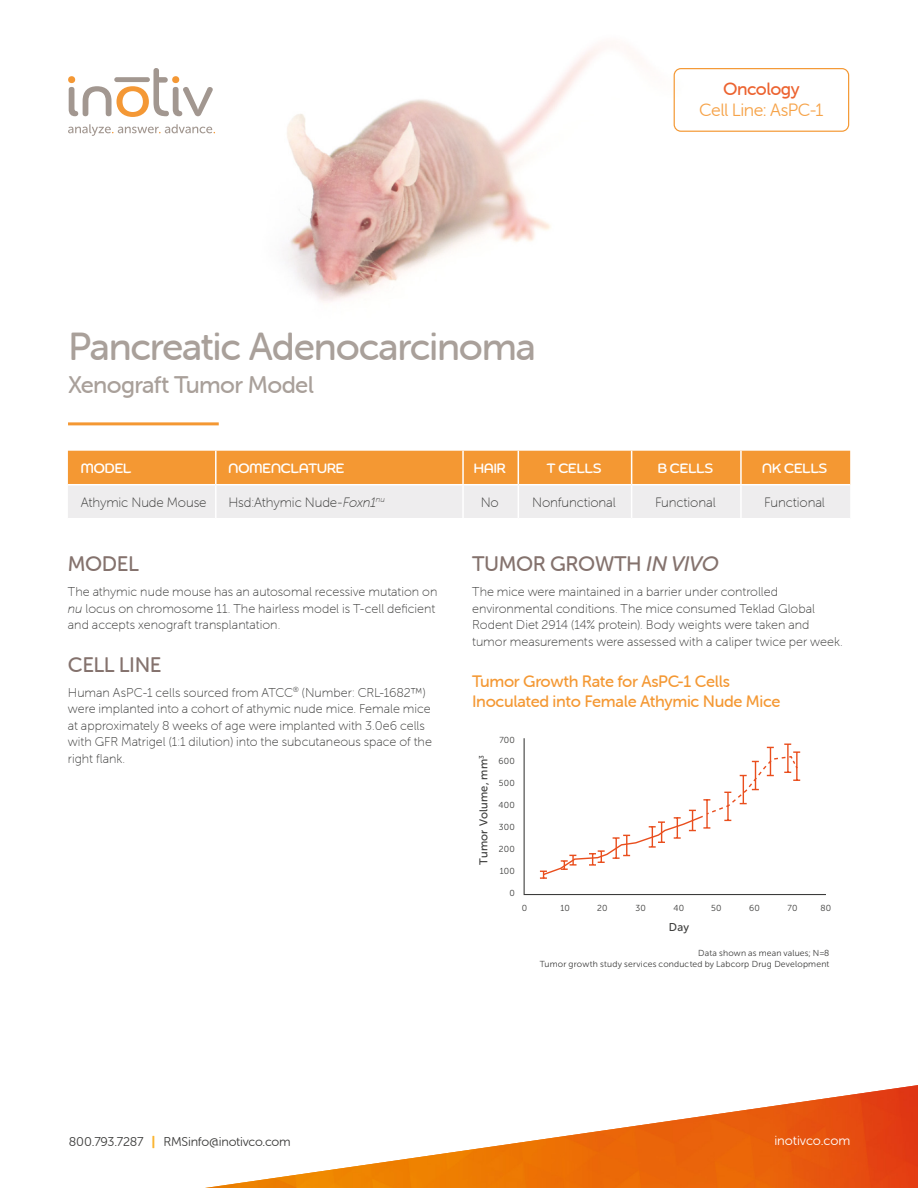
<style>
.page{position:relative;width:918px;height:1188px;background:#fff}
.page>*{position:absolute;margin:0;border:0;box-sizing:border-box;transform-origin:0 0}
.t1{font:39px "Museo Sans Rounded 500";letter-spacing:-.03em;color:#a9a09a}
.t2{font:24px "Museo Sans Rounded 500";letter-spacing:-.03em;color:#a9a09a}
.t3{font:21px "Museo Sans Rounded 500";letter-spacing:-.02em;color:#84726d}
.t4{font:17.7px "Museo Sans Rounded 300";letter-spacing:-.03em;color:#f6a349}
.t5{font:17.7px "Museo Sans Rounded 500";letter-spacing:-.025em;color:#ec6330}
.t6{font:16.5px/19.5px "Museo Sans Rounded 500";letter-spacing:-.02em;color:#f49833}
.t7{font:13.5px "Museo Sans Rounded 100";letter-spacing:-.01em;color:#3c3c3b}
.t8{font:500 13.5px "Chennai";color:#fff}
.t9{font:13.2px "Museo Sans Rounded 300";color:#fff}
.t10{font:12.75px/16.5px "Museo Sans Rounded 100";color:#3c3c3b}
.t11{font:12.75px "Museo Sans Rounded 300";letter-spacing:-.015em;color:#3c3c3b}
.t12{font:11.25px "Museo Sans Rounded 500";letter-spacing:.015em;color:#3c3c3b}
.t13{font:8.7px "Museo Sans Rounded 300";letter-spacing:.02em;color:#3c3c3b}
.s1{font-style:italic}
.s2{font-family:"Museo Sans Rounded 900";color:#fab42f}
</style>
<div class="page">
<img style="left:205px;top:1085px;width:713px;height:103px">
<img style="left:287px;top:46px;width:391px;height:256px">
<hr style="left:68px;top:422px;width:151px;height:3px;background:#f49833">
<svg style="left:68px;top:451px;width:782px;height:67px;background:#f1c290"></svg>
<hr style="left:215px;top:485px;width:2px;height:33px;background:#fff">
<hr style="left:68px;top:484px;width:148px;height:1px;background:#fff">
<hr style="left:216px;top:484px;width:247px;height:1px;background:#fff">
<hr style="left:463px;top:484px;width:55px;height:1px;background:#fff">
<hr style="left:518px;top:484px;width:114px;height:1px;background:#fff">
<hr style="left:632px;top:484px;width:109px;height:1px;background:#fff">
<hr style="left:741px;top:484px;width:109px;height:1px;background:#fff">
<hr style="left:215px;top:451px;width:2px;height:33px;background:#fff">
<hr style="left:462px;top:451px;width:2px;height:33px;background:#fff">
<hr style="left:462px;top:485px;width:2px;height:33px;background:#fff">
<hr style="left:518px;top:451px;width:1px;height:33px;background:#fff">
<hr style="left:631px;top:451px;width:1px;height:33px;background:#fff">
<hr style="left:740px;top:451px;width:2px;height:33px;background:#fff">
<hr style="left:518px;top:485px;width:1px;height:33px;background:#fff">
<hr style="left:631px;top:485px;width:1px;height:33px;background:#fff">
<hr style="left:740px;top:485px;width:2px;height:33px;background:#fff">
<svg style="left:523px;top:738px;width:303px;height:158px"></svg>
<svg style="left:539px;top:743px;width:263px;height:137px"></svg>
<div style="left:674px;top:68px;width:175px;height:64px;border:1px solid #f49833;border-radius:7px"></div>
<svg style="left:68px;top:68px;width:147px;height:68px"></svg>
<h1 class="t1" style="left:68px;top:325px;width:470px">Pancreatic Adenocarcinoma</h1>
<h2 class="t2" style="left:68px;top:371px;width:247px">Xenograft Tumor Model</h2>
<h3 class="t5" style="left:723px;top:79px;width:78px">Oncology</h3>
<h3 class="t4" style="left:699px;top:100px;width:126px">Cell Line: AsPC-1</h3>
<p class="t8" style="left:81px;top:459px;width:52px">MODEL</p>
<p class="t8" style="left:229px;top:459px;width:117px">NOMENCLATURE</p>
<p class="t8" style="left:474px;top:459px;width:33px">HAIR</p>
<p class="t8" style="left:547px;top:459px;width:56px">T CELLS</p>
<p class="t8" style="left:658px;top:459px;width:57px">B CELLS</p>
<p class="t8" style="left:762px;top:459px;width:67px">NK CELLS</p>
<p class="t7" style="left:81px;top:495px;width:127px">Athymic Nude Mouse</p>
<p class="t7" style="left:229px;top:495px;width:158px">Hsd:Athymic Nude-<span class="s1">Foxn1</span><sup>nu</sup></p>
<p class="t7" style="left:481px;top:495px;width:20px">No</p>
<p class="t7" style="left:532px;top:495px;width:85px">Nonfunctional</p>
<p class="t7" style="left:655px;top:495px;width:62px">Functional</p>
<p class="t7" style="left:764px;top:495px;width:62px">Functional</p>
<h3 class="t3" style="left:68px;top:553px;width:72px">MODEL</h3>
<p class="t10" style="left:68px;top:584px;width:371px">The athymic nude mouse has an autosomal recessive mutation on <span class="s1">nu</span> locus on chromosome 11. The hairless model is T-cell deficient and accepts xenograft transplantation.</p>
<h3 class="t3" style="left:68px;top:653px;width:95px">CELL LINE</h3>
<p class="t10" style="left:68px;top:684px;width:366px">Human AsPC-1 cells sourced from ATCC<sup>®</sup> (Number: CRL-1682™) were implanted into a cohort of athymic nude mice. Female mice at approximately 8 weeks of age were implanted with 3.0e6 cells with GFR Matrigel (1:1 dilution) into the subcutaneous space of the right flank.</p>
<h3 class="t3" style="left:472px;top:553px;width:248px">TUMOR GROWTH <span class="s1">IN VIVO</span></h3>
<p class="t10" style="left:472px;top:584px;width:372px">The mice were maintained in a barrier under controlled environmental conditions. The mice consumed Teklad Global Rodent Diet 2914 (14% protein). Body weights were taken and tumor measurements were assessed with a caliper twice per week.</p>
<p class="t6" style="left:472px;top:672px;width:310px">Tumor Growth Rate for AsPC-1 Cells<br>Inoculated into Female Athymic Nude Mice</p>
<p class="t12" style="left:478px;top:865px;width:111px;rotate:-90deg">Tumor Volume, mm<sup>3</sup></p>
<p class="t13" style="left:499px;top:735px;width:17px">700</p>
<p class="t13" style="left:499px;top:757px;width:18px">600</p>
<p class="t13" style="left:499px;top:779px;width:17px">500</p>
<p class="t13" style="left:499px;top:801px;width:18px">400</p>
<p class="t13" style="left:499px;top:823px;width:17px">300</p>
<p class="t13" style="left:499px;top:845px;width:17px">200</p>
<p class="t13" style="left:500px;top:867px;width:16px">100</p>
<p class="t13" style="left:509px;top:889px;width:7px">0</p>
<p class="t13" style="left:522px;top:903px;width:7px">0</p>
<p class="t13" style="left:560px;top:903px;width:11px">10</p>
<p class="t13" style="left:597px;top:903px;width:12px">20</p>
<p class="t13" style="left:635px;top:903px;width:12px">30</p>
<p class="t13" style="left:673px;top:903px;width:12px">40</p>
<p class="t13" style="left:711px;top:903px;width:12px">50</p>
<p class="t13" style="left:749px;top:903px;width:12px">60</p>
<p class="t13" style="left:788px;top:903px;width:11px">70</p>
<p class="t13" style="left:820px;top:903px;width:12px">80</p>
<p class="t12" style="left:669px;top:921px;width:22px">Day</p>
<p class="t13" style="left:698px;top:948px;width:133px">Data shown as mean values; N=8</p>
<p class="t13" style="left:540px;top:960px;width:291px">Tumor growth study services conducted by Labcorp Drug Development</p>
<p class="t11" style="left:69px;top:1135px;width:223px">800.793.7287 <span class="s2">|</span> RMSinfo@inotivco.com</p>
<p class="t9" style="left:774px;top:1133px;width:78px">inotivco.com</p>
</div>
